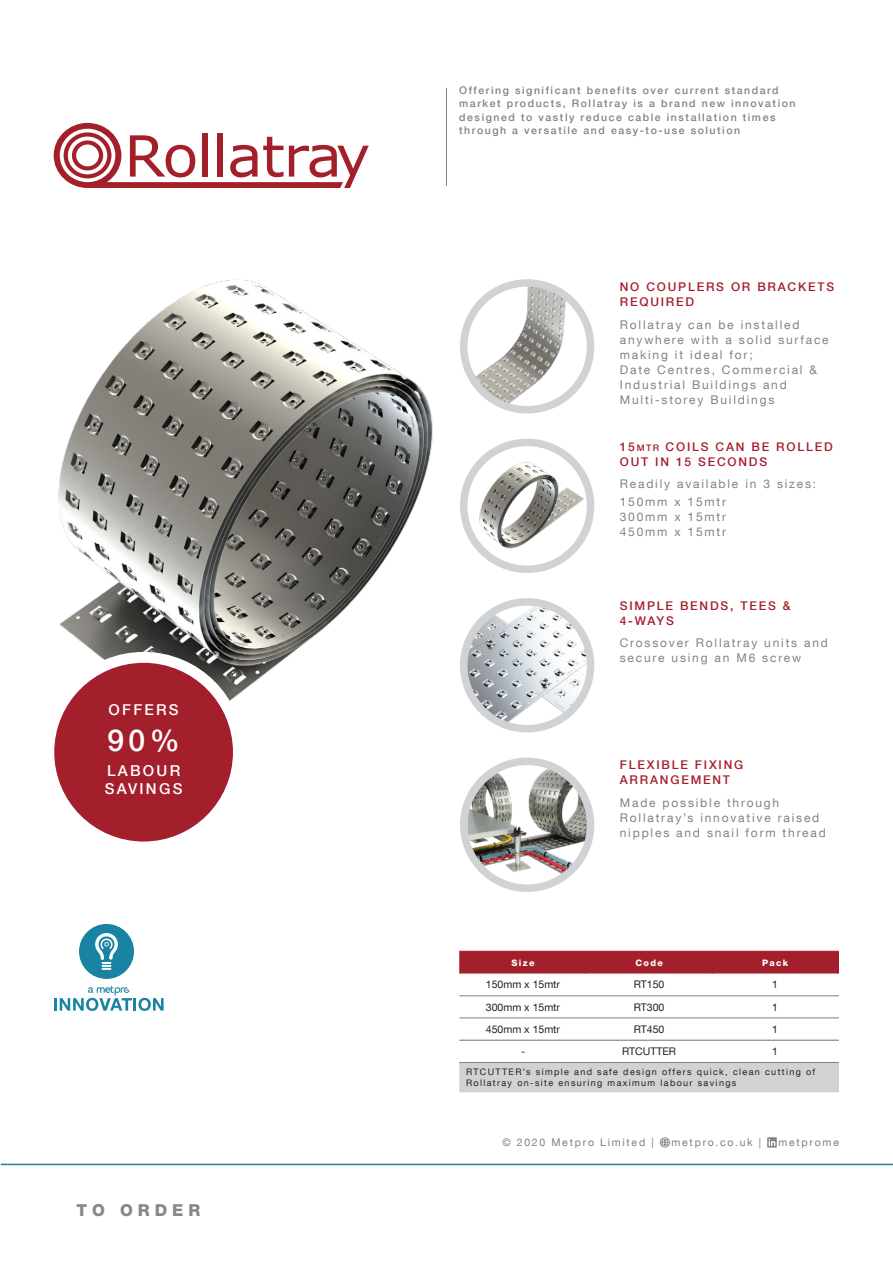
<style>
.page{position:relative;width:893px;height:1263px;background:#fff}
.page>*{position:absolute;margin:0;border:0;box-sizing:border-box;transform-origin:0 0}
.t1{font:500 30px "Helvetica Neue LT Com";color:#fff}
.t2{font:800 16.5px "Helvetica Neue LT Std";letter-spacing:.3em;color:#878787}
.t3{font:500 15px/18px "Helvetica Neue LT Com";letter-spacing:.15em;color:#fff}
.t4{font:12px/15px "Helvetica Neue LT Com";letter-spacing:.15em;color:#808285}
.t5{font:500 12px/15px "Helvetica Neue LT Com";letter-spacing:.15em;color:#a41f2c}
.t6{font:500 10.5px/13.5px "Helvetica Neue LT Com";letter-spacing:.15em;color:#808285}
.t7{font:10.5px "Helvetica Neue LT Com";color:#231f20}
.t8{font:10.5px "Helvetica Neue LT Com";letter-spacing:.17em;color:#7c7f80}
.t9{font:9px/10.8px "Helvetica Neue LT Com";letter-spacing:.15em;color:#231f20}
.t10{font:800 9px "Helvetica Neue LT Std";letter-spacing:.15em;color:#fff}
.s1{font-size:9px}
</style>
<div class="page">
<svg style="left:660px;top:1137px;width:10px;height:10px"></svg>
<svg style="left:767px;top:1137px;width:10px;height:10px"></svg>
<svg style="left:768px;top:1139px;width:7px;height:7px"></svg>
<hr style="left:1px;top:1164px;width:892px;height:1px;background:#1583a3">
<img style="left:58px;top:279px;width:375px;height:422px">
<svg style="left:54px;top:123px;width:315px;height:65px"></svg>
<hr style="left:446px;top:88px;width:1px;height:98px;background:#808285">
<div style="left:43px;top:652px;width:201px;height:200px;background:#fff;border-radius:50%"></div>
<div style="left:54px;top:663px;width:179px;height:178px;background:#a41f2c;border-radius:50%"></div>
<svg style="left:54px;top:986px;width:110px;height:25px"></svg>
<div style="left:79px;top:924px;width:55px;height:55px;background:#1883a3;border-radius:50%"></div>
<svg style="left:95px;top:933px;width:23px;height:37px"></svg>
<img style="left:464px;top:288px;width:127px;height:120px">
<div style="left:460px;top:279px;width:134px;height:134px;border:8px solid #d1d2d4;border-radius:50%"></div>
<img style="left:464px;top:442px;width:127px;height:127px;border-radius:63px">
<div style="left:460px;top:439px;width:134px;height:134px;border:8px solid #d1d2d4;border-radius:50%"></div>
<img style="left:464px;top:607px;width:127px;height:120px">
<div style="left:460px;top:598px;width:134px;height:134px;border:8px solid #d1d2d4;border-radius:50%"></div>
<img style="left:467px;top:765px;width:120px;height:123px">
<div style="left:460px;top:758px;width:134px;height:134px;border:8px solid #d1d2d4;border-radius:50%"></div>
<div style="left:461px;top:952px;width:376px;height:21px;background:#a41f2c"></div>
<div style="left:460px;top:1062px;width:378px;height:30px;background:#d1d2d4"></div>
<hr style="left:459px;top:1091px;width:127px;height:1px;background:#d1d2d4">
<hr style="left:712px;top:1091px;width:127px;height:1px;background:#d1d2d4">
<hr style="left:459px;top:1063px;width:2px;height:28px;background:#d1d2d4">
<hr style="left:837px;top:1063px;width:2px;height:28px;background:#d1d2d4">
<hr style="left:459px;top:951px;width:127px;height:1px;background:#a41f2c">
<hr style="left:586px;top:951px;width:126px;height:1px;background:#a41f2c">
<hr style="left:712px;top:951px;width:127px;height:1px;background:#a41f2c">
<hr style="left:459px;top:951px;width:2px;height:22px;background:#a41f2c">
<hr style="left:585px;top:951px;width:2px;height:22px;background:#a41f2c">
<hr style="left:711px;top:951px;width:2px;height:22px;background:#a41f2c">
<hr style="left:837px;top:951px;width:2px;height:22px;background:#a41f2c">
<hr style="left:459px;top:1018px;width:380px;height:1px;background:#808285">
<hr style="left:459px;top:995px;width:380px;height:1px;background:#808285">
<hr style="left:459px;top:1040px;width:380px;height:1px;background:#808285">
<hr style="left:459px;top:1062px;width:380px;height:1px;background:#808285">
<p class="t3" style="left:109px;top:700px;width:72px">OFFERS</p>
<h1 class="t1" style="left:107px;top:722px;width:74px">90%</h1>
<p class="t3" style="left:105px;top:761px;width:79px">LABOUR<br>SAVINGS</p>
<h2 class="t2" style="left:77px;top:1200px;width:125px">TO ORDER</h2>
<p class="t6" style="left:459px;top:83px;width:338px">Offering significant benefits over current standard market products, Rollatray is a brand new innovation designed to vastly reduce cable installation times through a versatile and easy-to-use solution</p>
<p class="t5" style="left:620px;top:279px;width:216px">NO COUPLERS OR BRACKETS<br>REQUIRED</p>
<p class="t4" style="left:620px;top:316px;width:210px">Rollatray can be installed anywhere with a solid surface making it ideal for;<br>Date Centres, Commercial &amp;<br>Industrial Buildings and<br>Multi-storey Buildings</p>
<p class="t5" style="left:620px;top:439px;width:214px">15<span class="s1">MTR</span> COILS CAN BE ROLLED<br>OUT IN 15 SECONDS</p>
<p class="t4" style="left:620px;top:474px;width:198px;line-height:18px">Readily available in 3 sizes:<br>150mm x 15mtr</p>
<p class="t4" style="left:620px;top:509px;width:108px">300mm x 15mtr<br>450mm x 15mtr</p>
<p class="t5" style="left:620px;top:598px;width:172px">SIMPLE BENDS, TEES &amp;<br>4-WAYS</p>
<p class="t4" style="left:620px;top:635px;width:210px">Crossover Rollatray units and secure using an M6 screw</p>
<p class="t5" style="left:620px;top:757px;width:125px">FLEXIBLE FIXING<br>ARRANGEMENT</p>
<p class="t4" style="left:620px;top:795px;width:208px">Made possible through<br>Rollatray’s innovative raised nipples and snail form thread</p>
<p class="t10" style="left:511px;top:957px;width:25px">Size</p>
<p class="t10" style="left:635px;top:957px;width:29px">Code</p>
<p class="t10" style="left:762px;top:957px;width:28px">Pack</p>
<p class="t7" style="left:486px;top:978px;width:76px">150mm x 15mtr</p>
<p class="t7" style="left:634px;top:978px;width:32px">RT150</p>
<p class="t7" style="left:772px;top:978px;width:7px">1</p>
<p class="t7" style="left:486px;top:1000px;width:76px">300mm x 15mtr</p>
<p class="t7" style="left:634px;top:1000px;width:32px">RT300</p>
<p class="t7" style="left:772px;top:1000px;width:7px">1</p>
<p class="t7" style="left:486px;top:1023px;width:76px">450mm x 15mtr</p>
<p class="t7" style="left:634px;top:1023px;width:32px">RT450</p>
<p class="t7" style="left:772px;top:1023px;width:7px">1</p>
<p class="t7" style="left:521px;top:1045px;width:6px">-</p>
<p class="t7" style="left:622px;top:1045px;width:55px">RTCUTTER</p>
<p class="t7" style="left:772px;top:1045px;width:7px">1</p>
<p class="t9" style="left:466px;top:1066px;width:351px">RTCUTTER’s simple and safe design offers quick, clean cutting of<br>Rollatray on-site ensuring maximum labour savings</p>
<p class="t8" style="left:502px;top:1136px;width:153px">© 2020 Metpro Limited |</p>
<p class="t8" style="left:671px;top:1136px;width:91px">metpro.co.uk |</p>
<p class="t8" style="left:778px;top:1136px;width:62px">metprome</p>
</div>
